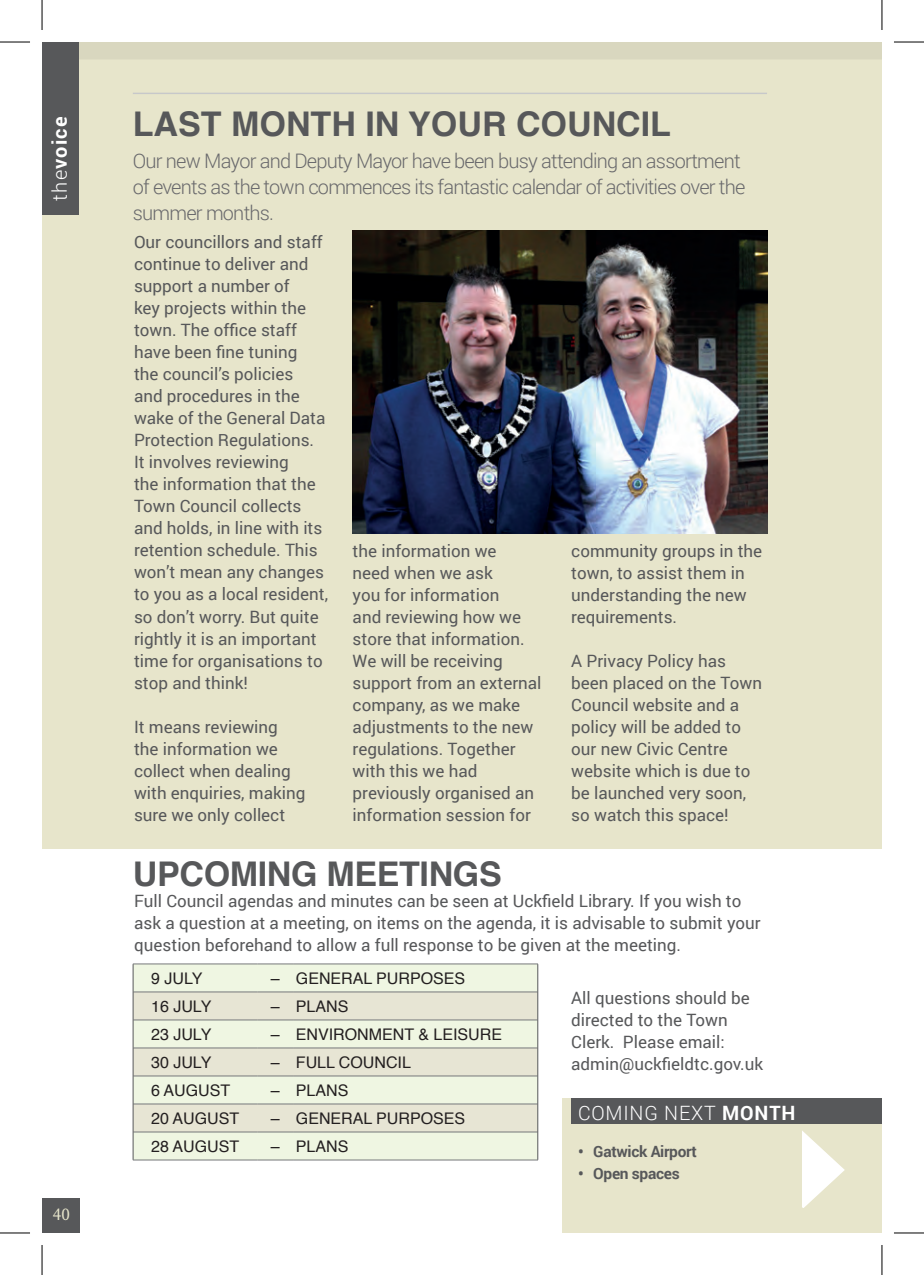
<style>
.page{position:relative;width:924px;height:1275px;background:#fff}
.page>*{position:absolute;margin:0;border:0;box-sizing:border-box;transform-origin:0 0}
.t1{font:700 34px "Helvetica";color:#57585a}
.t2{font:300 20px/26px "Roboto";letter-spacing:-.04em;color:#69696c}
.t3{font:700 20px "Roboto";letter-spacing:.06em;color:#fff}
.t4{font:300 19.8px "Roboto";letter-spacing:.04em;color:#fff}
.t5{font:17px/22px "Roboto";color:#57585a}
.t6{font:17px "Source Serif Pro";color:#e7e5cb}
.t7{font:16px "Helvetica";color:#231f20}
.t8{font:700 15.6px "Roboto";letter-spacing:-.02em;color:#57585a}
.s1{font-weight:300}
.s2{font-weight:700}
</style>
<div class="page">
<div style="left:562px;top:1098px;width:319px;height:135px;background:#e7e5cb"></div>
<svg style="left:802px;top:1131px;width:43px;height:77px"></svg>
<div style="left:42px;top:42px;width:839px;height:806px;background:#e7e5cb"></div>
<div style="left:42px;top:1198px;width:38px;height:35px;background:#57585a"></div>
<div style="left:571px;top:1098px;width:310px;height:26px;background:#57585a"></div>
<div style="left:134px;top:964px;width:403px;height:195px;background:#eff6e2"></div>
<svg style="left:134px;top:992px;width:403px;height:139px;fill:#e7e5d4"></svg>
<hr style="left:133px;top:963px;width:124px;height:1px;background:#76787b">
<hr style="left:257px;top:963px;width:36px;height:1px;background:#76787b">
<hr style="left:293px;top:963px;width:244px;height:1px;background:#76787b">
<hr style="left:133px;top:991px;width:124px;height:1px;background:#76787b">
<hr style="left:257px;top:991px;width:36px;height:1px;background:#76787b">
<hr style="left:293px;top:991px;width:244px;height:1px;background:#76787b">
<hr style="left:133px;top:1019px;width:124px;height:1px;background:#76787b">
<hr style="left:257px;top:1019px;width:36px;height:1px;background:#76787b">
<hr style="left:293px;top:1019px;width:244px;height:1px;background:#76787b">
<hr style="left:133px;top:1047px;width:124px;height:1px;background:#76787b">
<hr style="left:257px;top:1047px;width:36px;height:1px;background:#76787b">
<hr style="left:293px;top:1047px;width:244px;height:1px;background:#76787b">
<hr style="left:133px;top:1075px;width:124px;height:1px;background:#76787b">
<hr style="left:257px;top:1075px;width:36px;height:1px;background:#76787b">
<hr style="left:293px;top:1075px;width:244px;height:1px;background:#76787b">
<hr style="left:133px;top:1103px;width:124px;height:1px;background:#76787b">
<hr style="left:257px;top:1103px;width:36px;height:1px;background:#76787b">
<hr style="left:293px;top:1103px;width:244px;height:1px;background:#76787b">
<hr style="left:133px;top:1131px;width:124px;height:1px;background:#76787b">
<hr style="left:257px;top:1131px;width:36px;height:1px;background:#76787b">
<hr style="left:293px;top:1131px;width:244px;height:1px;background:#76787b">
<hr style="left:133px;top:1159px;width:124px;height:1px;background:#76787b">
<hr style="left:257px;top:1159px;width:36px;height:1px;background:#76787b">
<hr style="left:293px;top:1159px;width:244px;height:1px;background:#76787b">
<svg style="left:133px;top:964px;width:1px;height:195px"></svg>
<svg style="left:537px;top:964px;width:1px;height:195px"></svg>
<div style="left:78px;top:42px;width:803px;height:17px;background:#d9d7bf"></div>
<hr style="left:133px;top:93px;width:633px;height:1px;background:#c7c8ca">
<div style="left:42px;top:42px;width:36px;height:173px;background:#57585a"></div>
<img style="left:352px;top:231px;width:414px;height:302px">
<hr style="left:0;top:42px;width:30px;height:1px;background:#000">
<hr style="left:893px;top:42px;width:30px;height:1px;background:#000">
<hr style="left:0;top:1232px;width:30px;height:1px;background:#000">
<hr style="left:893px;top:1232px;width:30px;height:1px;background:#000">
<hr style="left:42px;top:0;width:1px;height:30px;background:#000">
<hr style="left:42px;top:1245px;width:1px;height:30px;background:#000">
<hr style="left:881px;top:0;width:1px;height:30px;background:#000">
<hr style="left:881px;top:1245px;width:1px;height:30px;background:#000">
<p class="t3" style="left:45px;top:201px;width:86px;rotate:-90deg"><span class="s1">the</span>voice</p>
<p class="t6" style="left:53px;top:1203px;width:18px">40</p>
<h1 class="t1" style="left:133px;top:97px;width:539px">LAST MONTH IN YOUR COUNCIL</h1>
<p class="t2" style="left:133px;top:147px;width:614px">Our new Mayor and Deputy Mayor have been busy attending an assortment of events as the town commences its fantastic calendar of activities over the summer months.</p>
<p class="t5" style="left:134px;top:231px;width:195px">Our councillors and staff continue to deliver and support a number of<br>key projects within the town. The office staff have been fine tuning<br>the council’s policies<br>and procedures in the wake of the General Data<br>Protection Regulations.<br>It involves reviewing<br>the information that the<br>Town Council collects and holds, in line with its retention schedule. This won’t mean any changes to you as a local resident, so don’t worry. But quite rightly it is an important time for organisations to stop and think!</p>
<p class="t5" style="left:134px;top:715px;width:173px">It means reviewing the information we collect when dealing with enquiries, making sure we only collect</p>
<p class="t5" style="left:352px;top:539px;width:190px">the information we<br>need when we ask<br>you for information<br>and reviewing how we store that information.<br>We will be receiving support from an external company, as we make adjustments to the new regulations. Together with this we had previously organised an information session for</p>
<p class="t5" style="left:571px;top:539px;width:192px">community groups in the town, to assist them in understanding the new requirements.</p>
<p class="t5" style="left:571px;top:649px;width:192px">A Privacy Policy has been placed on the Town<br>Council website and a policy will be added to our new Civic Centre website which is due to be launched very soon, so watch this space!</p>
<h1 class="t1" style="left:133px;top:847px;width:370px">UPCOMING MEETINGS</h1>
<p class="t5" style="left:134px;top:889px;width:627px">Full Council agendas and minutes can be seen at Uckfield Library. If you wish to ask a question at a meeting, on items on the agenda, it is advisable to submit your question beforehand to allow a full response to be given at the meeting.</p>
<p class="t7" style="left:151px;top:966px;width:53px">9 JULY</p>
<p class="t7" style="left:270px;top:966px;width:196px">– GENERAL PURPOSES</p>
<p class="t7" style="left:151px;top:994px;width:62px">16 JULY</p>
<p class="t7" style="left:270px;top:994px;width:79px">– PLANS</p>
<p class="t7" style="left:151px;top:1022px;width:62px">23 JULY</p>
<p class="t7" style="left:270px;top:1022px;width:233px">– ENVIRONMENT &amp; LEISURE</p>
<p class="t7" style="left:151px;top:1050px;width:62px">30 JULY</p>
<p class="t7" style="left:270px;top:1050px;width:142px">– FULL COUNCIL</p>
<p class="t7" style="left:151px;top:1078px;width:81px">6 AUGUST</p>
<p class="t7" style="left:270px;top:1078px;width:79px">– PLANS</p>
<p class="t7" style="left:151px;top:1106px;width:90px">20 AUGUST</p>
<p class="t7" style="left:270px;top:1106px;width:196px">– GENERAL PURPOSES</p>
<p class="t7" style="left:151px;top:1134px;width:90px">28 AUGUST</p>
<p class="t7" style="left:270px;top:1134px;width:79px">– PLANS</p>
<p class="t5" style="left:571px;top:985px;width:193px">All questions should be directed to the Town<br>Clerk. Please email: admin@uckfieldtc.gov.uk</p>
<p class="t4" style="left:577px;top:1099px;width:219px">COMING NEXT <span class="s2">MONTH</span></p>
<p class="t8" style="left:577px;top:1140px;width:120px">• Gatwick Airport</p>
<p class="t8" style="left:577px;top:1162px;width:103px">• Open spaces</p>
</div>
